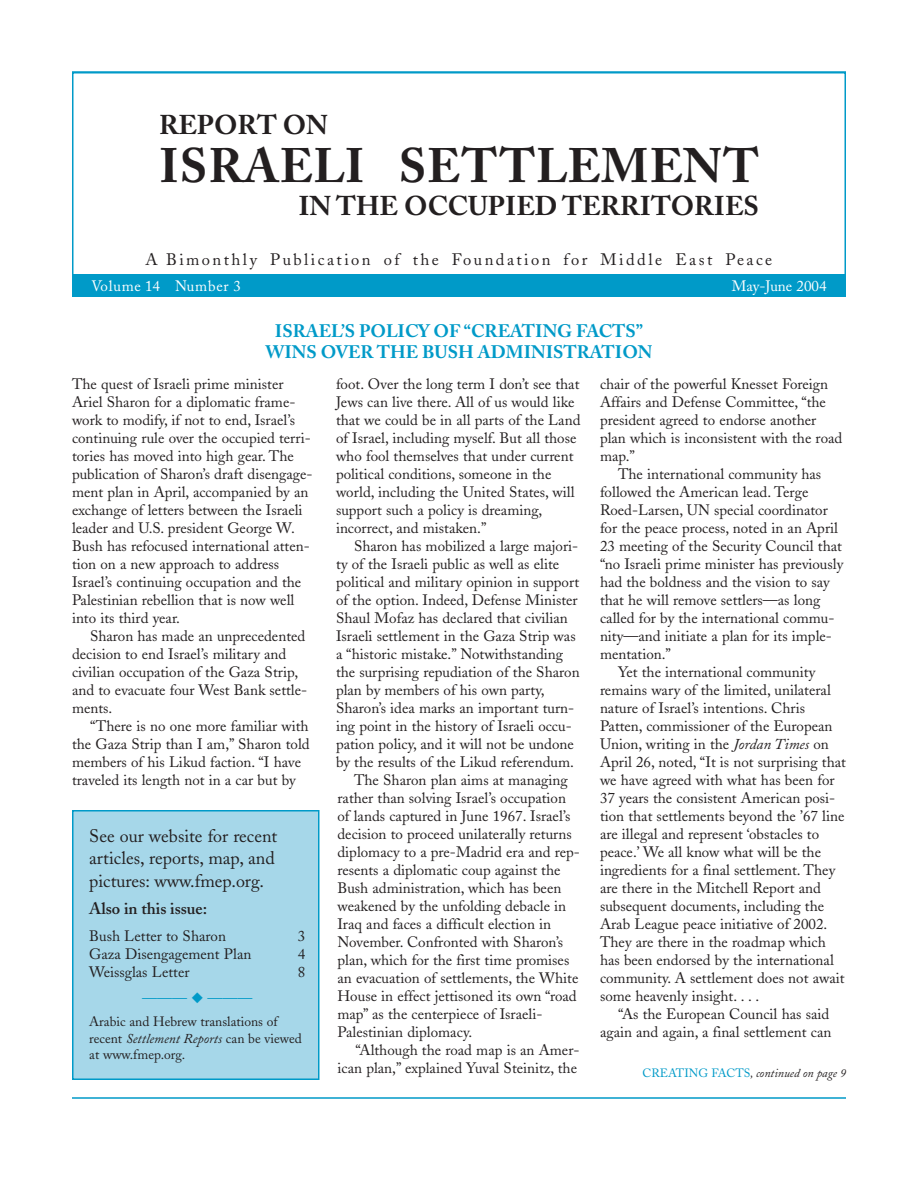
<style>
.page{position:relative;width:918px;height:1188px;background:#fff}
.page>*{position:absolute;margin:0;border:0;box-sizing:border-box;transform-origin:0 0}
.t1{font:700 48px "Adobe Caslon";letter-spacing:.02em;color:#231f20}
.t2{font:700 27px "Adobe Caslon";color:#231f20}
.t3{font:18px/22.5px "Adobe Caslon";color:#231f20}
.t4{font:700 18px/21px "Adobe Caslon";color:#009ac8;text-align:center}
.t5{font:16.5px "Adobe Caslon";letter-spacing:.15em;color:#231f20}
.t6{font:600 16.5px "Adobe Caslon";color:#231f20}
.t7{font:15px/18px "Adobe Caslon";color:#231f20}
.t8{font:15px "Adobe Caslon";letter-spacing:.05em;color:#fff}
.t9{font:15px "Adobe Caslon";color:#fff}
.t10{font:15px "Adobe Caslon";color:#009ac8}
.t11{font:13.5px/16.5px "Adobe Caslon";color:#231f20}
.t12{font:italic 12px "Adobe Caslon";color:#231f20}
.s1{font-style:italic}
.s2{font-style:normal;color:#009ac8}
</style>
<div class="page">
<hr style="left:72px;top:71px;width:774px;height:2px;background:#009ac8">
<hr style="left:72px;top:1097px;width:774px;height:2px;background:#009ac8">
<div style="left:73px;top:811px;width:246px;height:268px;background:#a6d7e9"></div>
<div style="left:72px;top:810px;width:248px;height:270px;border:2px solid #009ac8"></div>
<div style="left:72px;top:72px;width:774px;height:225px;border:2px solid #009ac8"></div>
<div style="left:72px;top:274px;width:774px;height:23px;background:#009ac8"></div>
<h2 class="t2" style="left:159px;top:114px;width:171px">REPORT ON</h2>
<h1 class="t1" style="left:159px;top:147px;width:602px">ISRAELI SETTLEMENT</h1>
<h2 class="t2" style="left:298px;top:195px;width:462px">IN THE OCCUPIED TERRITORIES</h2>
<p class="t5" style="left:146px;top:253px;width:628px">A Bimonthly Publication of the Foundation for Middle East Peace</p>
<p class="t8" style="left:92px;top:280px;width:151px">Volume 14 Number 3</p>
<p class="t9" style="left:732px;top:280px;width:96px">May-June 2004</p>
<p class="t4" style="left:265px;top:323px;width:389px">ISRAEL’S POLICY OF “CREATING FACTS”<br>WINS OVER THE BUSH ADMINISTRATION</p>
<p class="t7" style="left:72px;top:377px;width:242px">The quest of Israeli prime minister Ariel Sharon for a diplomatic frame&shy;work to modify, if not to end, Israel’s continuing rule over the occupied terri&shy;tories has moved into high gear. The publication of Sharon’s draft disengage&shy;ment plan in April, accompanied by an exchange of letters between the Israeli leader and U.S. president George W.<br>Bush has refocused international atten&shy;tion on a new approach to address Israel’s continuing occupation and the Palestinian rebellion that is now well into its third year.</p>
<p class="t7" style="left:72px;top:629px;width:237px;text-indent:18px">Sharon has made an unprecedented decision to end Israel’s military and civilian occupation of the Gaza Strip, and to evacuate four West Bank settle&shy;ments.</p>
<p class="t7" style="left:72px;top:719px;width:239px;text-indent:18px">“There is no one more familiar with the Gaza Strip than I am,” Sharon told members of his Likud faction. “I have traveled its length not in a car but by</p>
<p class="t3" style="left:89px;top:827px;width:190px">See our website for recent articles, reports, map, and pictures: www.fmep.org.</p>
<p class="t6" style="left:89px;top:902px;width:119px">Also in this issue:</p>
<p class="t7" style="left:89px;top:929px;width:138px">Bush Letter to Sharon</p>
<p class="t7" style="left:298px;top:929px;width:9px">3</p>
<p class="t7" style="left:89px;top:947px;width:164px">Gaza Disengagement Plan</p>
<p class="t7" style="left:298px;top:947px;width:9px">4</p>
<p class="t7" style="left:89px;top:965px;width:102px">Weissglas Letter</p>
<p class="t7" style="left:298px;top:965px;width:9px">8</p>
<p class="t10" style="left:142px;top:992px;width:112px">——— ◆ ———</p>
<p class="t11" style="left:89px;top:1015px;width:214px">Arabic and Hebrew translations of recent <span class="s1">Settlement Reports</span> can be viewed at www.fmep.org.</p>
<p class="t7" style="left:336px;top:377px;width:246px">foot. Over the long term I don’t see that Jews can live there. All of us would like that we could be in all parts of the Land of Israel, including myself. But all those who fool themselves that under current political conditions, someone in the world, including the United States, will support such a policy is dreaming, incorrect, and mistaken.”</p>
<p class="t7" style="left:354px;top:539px;width:226px">Sharon has mobilized a large majori-</p>
<p class="t7" style="left:336px;top:557px;width:225px">ty of the Israeli public as well as elite</p>
<p class="t7" style="left:336px;top:575px;width:245px">political and military opinion in support</p>
<p class="t7" style="left:336px;top:593px;width:243px">of the option. Indeed, Defense Minister</p>
<p class="t7" style="left:336px;top:611px;width:233px">Shaul Mofaz has declared that civilian</p>
<p class="t7" style="left:336px;top:629px;width:241px">Israeli settlement in the Gaza Strip was</p>
<p class="t7" style="left:336px;top:647px;width:229px">a “historic mistake.” Notwithstanding</p>
<p class="t7" style="left:336px;top:665px;width:245px">the surprising repudiation of the Sharon</p>
<p class="t7" style="left:336px;top:683px;width:210px">plan by members of his own party,</p>
<p class="t7" style="left:336px;top:701px;width:240px">Sharon’s idea marks an important turn-</p>
<p class="t7" style="left:336px;top:719px;width:237px">ing point in the history of Israeli occu-</p>
<p class="t7" style="left:336px;top:737px;width:239px">pation policy, and it will not be undone</p>
<p class="t7" style="left:336px;top:755px;width:239px">by the results of the Likud referendum.</p>
<p class="t7" style="left:354px;top:773px;width:215px">The Sharon plan aims at managing</p>
<p class="t7" style="left:338px;top:791px;width:230px">rather than solving Israel’s occupation</p>
<p class="t7" style="left:338px;top:809px;width:235px">of lands captured in June 1967. Israel’s</p>
<p class="t7" style="left:338px;top:827px;width:236px">decision to proceed unilaterally returns</p>
<p class="t7" style="left:338px;top:845px;width:244px">diplomacy to a pre-Madrid era and rep-</p>
<p class="t7" style="left:338px;top:863px;width:225px">resents a diplomatic coup against the</p>
<p class="t7" style="left:338px;top:881px;width:225px">Bush administration, which has been</p>
<p class="t7" style="left:338px;top:899px;width:230px">weakened by the unfolding debacle in</p>
<p class="t7" style="left:338px;top:917px;width:215px">Iraq and faces a difficult election in</p>
<p class="t7" style="left:338px;top:935px;width:227px">November. Confronted with Sharon’s</p>
<p class="t7" style="left:338px;top:953px;width:233px">plan, which for the first time promises</p>
<p class="t7" style="left:338px;top:971px;width:242px">an evacuation of settlements, the White</p>
<p class="t7" style="left:338px;top:989px;width:241px">House in effect jettisoned its own “road</p>
<p class="t7" style="left:338px;top:1007px;width:207px">map” as the centerpiece of Israeli-</p>
<p class="t7" style="left:338px;top:1025px;width:136px">Palestinian diplomacy.</p>
<p class="t7" style="left:356px;top:1043px;width:226px">“Although the road map is an Amer-</p>
<p class="t7" style="left:338px;top:1061px;width:241px">ican plan,” explained Yuval Steinitz, the</p>
<p class="t7" style="left:600px;top:377px;width:244px">chair of the powerful Knesset Foreign<br>Affairs and Defense Committee, “the president agreed to endorse another plan which is inconsistent with the road map.”</p>
<p class="t7" style="left:618px;top:467px;width:205px">The international community has</p>
<p class="t7" style="left:600px;top:485px;width:210px">followed the American lead. Terge</p>
<p class="t7" style="left:600px;top:503px;width:229px">Roed-Larsen, UN special coordinator</p>
<p class="t7" style="left:600px;top:521px;width:240px">for the peace process, noted in an April</p>
<p class="t7" style="left:600px;top:539px;width:244px">23 meeting of the Security Council that</p>
<p class="t7" style="left:600px;top:557px;width:245px">“no Israeli prime minister has previously</p>
<p class="t7" style="left:600px;top:575px;width:231px">had the boldness and the vision to say</p>
<p class="t7" style="left:600px;top:593px;width:222px">that he will remove settlers—as long</p>
<p class="t7" style="left:600px;top:611px;width:236px">called for by the international commu-</p>
<p class="t7" style="left:600px;top:629px;width:233px">nity—and initiate a plan for its imple-</p>
<p class="t7" style="left:600px;top:647px;width:73px">mentation.”</p>
<p class="t7" style="left:618px;top:665px;width:199px">Yet the international community</p>
<p class="t7" style="left:600px;top:683px;width:232px">remains wary of the limited, unilateral</p>
<p class="t7" style="left:600px;top:701px;width:207px">nature of Israel’s intentions. Chris</p>
<p class="t7" style="left:600px;top:719px;width:234px">Patten, commissioner of the European</p>
<p class="t7" style="left:600px;top:737px;width:230px">Union, writing in the <span class="s1">Jordan Times</span> on</p>
<p class="t7" style="left:600px;top:755px;width:247px">April 26, noted, “It is not surprising that</p>
<p class="t7" style="left:600px;top:773px;width:236px">we have agreed with what has been for</p>
<p class="t7" style="left:600px;top:791px;width:237px">37 years the consistent American posi-</p>
<p class="t7" style="left:600px;top:809px;width:246px">tion that settlements beyond the ’67 line</p>
<p class="t7" style="left:600px;top:827px;width:221px">are illegal and represent ‘obstacles to</p>
<p class="t7" style="left:600px;top:845px;width:223px">peace.’ We all know what will be the</p>
<p class="t7" style="left:600px;top:863px;width:237px">ingredients for a final settlement. They</p>
<p class="t7" style="left:600px;top:881px;width:222px">are there in the Mitchell Report and</p>
<p class="t7" style="left:600px;top:899px;width:226px">subsequent documents, including the</p>
<p class="t7" style="left:600px;top:917px;width:229px">Arab League peace initiative of 2002.</p>
<p class="t7" style="left:600px;top:935px;width:227px">They are there in the roadmap which</p>
<p class="t7" style="left:600px;top:953px;width:235px">has been endorsed by the international</p>
<p class="t7" style="left:600px;top:971px;width:246px">community. A settlement does not await</p>
<p class="t7" style="left:600px;top:989px;width:161px">some heavenly insight. . . .</p>
<p class="t7" style="left:618px;top:1007px;width:213px">“As the European Council has said</p>
<p class="t7" style="left:600px;top:1025px;width:233px">again and again, a final settlement can</p>
<p class="t12" style="left:643px;top:1068px;width:205px"><span class="s2">CREATING FACTS</span>, continued on page 9</p>
</div>
